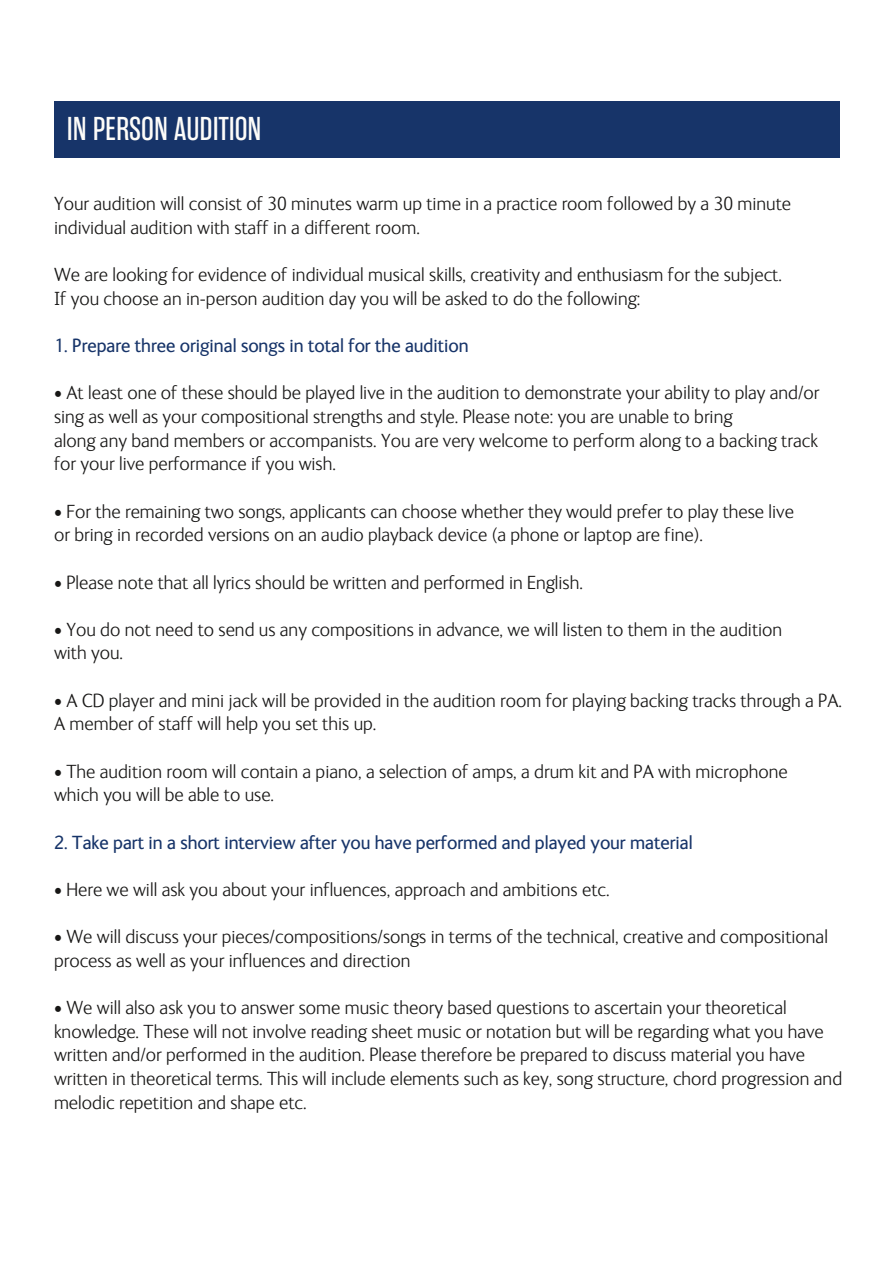
<style>
.page{position:relative;width:894px;height:1264px;background:#fff}
.page>*{position:absolute;margin:0;border:0;box-sizing:border-box;transform-origin:0 0}
.t1{font:33px "Rama Gothic E";color:#fdfcf9}
.t2{font:300 19.5px/23.7px "FS Ingrid";color:#171615}
.t3{font:19.5px "FS Ingrid";color:#173469}
</style>
<div class="page">
<div style="left:54px;top:101px;width:785px;height:56px;background:#173469"></div>
<h1 class="t1" style="left:67px;top:109px;width:196px">IN PERSON AUDITION</h1>
<p class="t2" style="left:54px;top:192px;width:738px">Your audition will consist of 30 minutes warm up time in a practice room followed by a 30 minute individual audition with staff in a different room.</p>
<p class="t2" style="left:54px;top:263px;width:729px">We are looking for evidence of individual musical skills, creativity and enthusiasm for the subject.</p>
<p class="t2" style="left:54px;top:286px;width:588px">If you choose an in-person audition day you will be asked to do the following:</p>
<p class="t3" style="left:54px;top:335px;width:416px">1. Prepare three original songs in total for the audition</p>
<p class="t2" style="left:54px;top:381px;width:766px">• At least one of these should be played live in the audition to demonstrate your ability to play and/or sing as well as your compositional strengths and style. Please note: you are unable to bring</p>
<p class="t2" style="left:54px;top:428px;width:765px">along any band members or accompanists. You are very welcome to perform along to a backing track for your live performance if you wish.</p>
<p class="t2" style="left:54px;top:499px;width:741px">• For the remaining two songs, applicants can choose whether they would prefer to play these live</p>
<p class="t2" style="left:54px;top:523px;width:650px">or bring in recorded versions on an audio playback device (a phone or laptop are fine).</p>
<p class="t2" style="left:54px;top:570px;width:530px">• Please note that all lyrics should be written and performed in English.</p>
<p class="t2" style="left:54px;top:617px;width:729px">• You do not need to send us any compositions in advance, we will listen to them in the audition</p>
<p class="t2" style="left:54px;top:641px;width:71px">with you.</p>
<p class="t2" style="left:54px;top:688px;width:789px">• A CD player and mini jack will be provided in the audition room for playing backing tracks through a PA.<br>A member of staff will help you set this up.</p>
<p class="t2" style="left:54px;top:759px;width:735px">• The audition room will contain a piano, a selection of amps, a drum kit and PA with microphone</p>
<p class="t2" style="left:54px;top:783px;width:221px">which you will be able to use.</p>
<p class="t3" style="left:54px;top:831px;width:640px">2. Take part in a short interview after you have performed and played your material</p>
<p class="t2" style="left:54px;top:877px;width:557px">• Here we will ask you about your influences, approach and ambitions etc.</p>
<p class="t2" style="left:54px;top:924px;width:775px">• We will discuss your pieces/compositions/songs in terms of the technical, creative and compositional process as well as your influences and direction</p>
<p class="t2" style="left:54px;top:995px;width:734px">• We will also ask you to answer some music theory based questions to ascertain your theoretical</p>
<p class="t2" style="left:54px;top:1019px;width:789px">knowledge. These will not involve reading sheet music or notation but will be regarding what you have written and/or performed in the audition. Please therefore be prepared to discuss material you have written in theoretical terms. This will include elements such as key, song structure, chord progression and melodic repetition and shape etc.</p>
</div>
